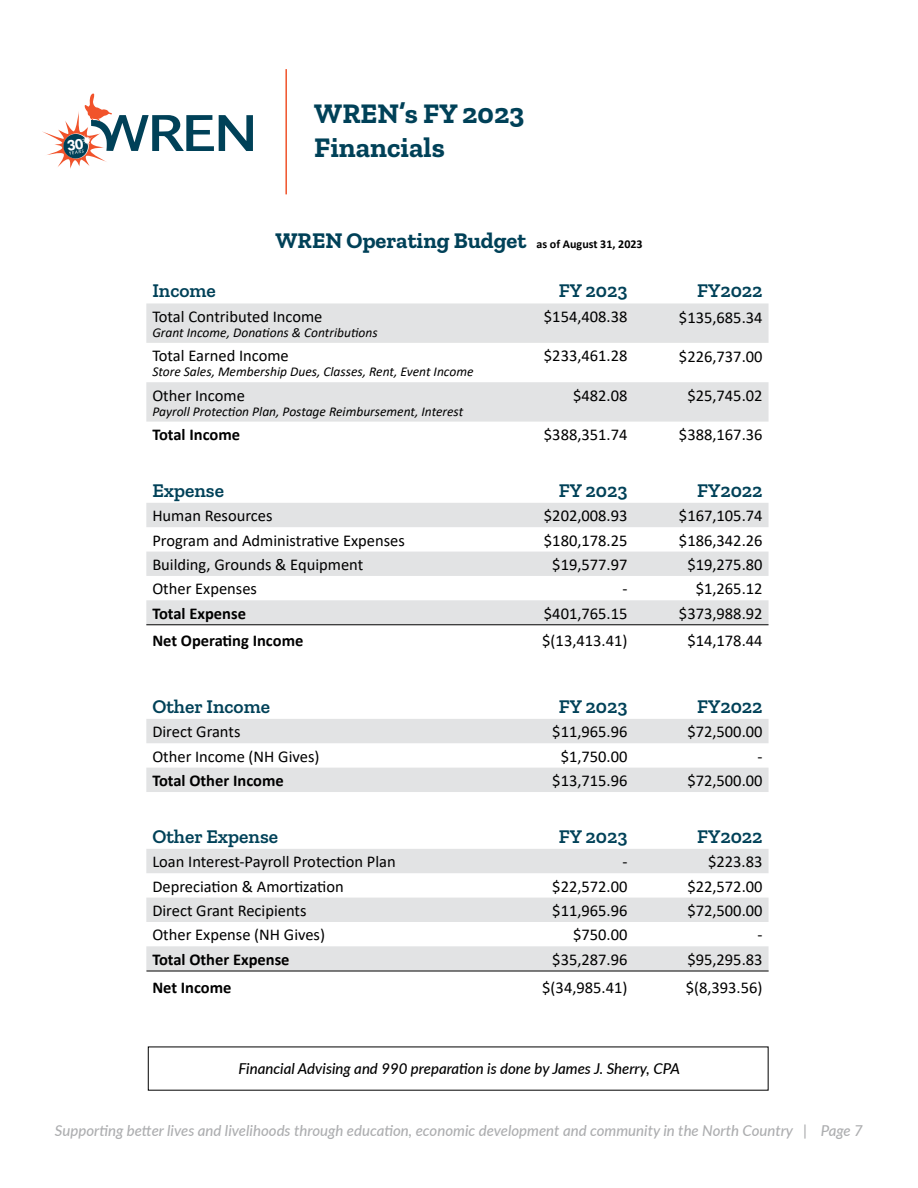
<style>
.page{position:relative;width:918px;height:1188px;background:#fff}
.page>*{position:absolute;margin:0;border:0;box-sizing:border-box;transform-origin:0 0}
.t1{font:700 28.5px "Zilla Slab";color:#004158}
.t2{font:700 22.5px "Zilla Slab";color:#004158}
.t3{font:600 19.5px "Zilla Slab";color:#004158}
.t4{font:16.5px "Calibri";color:#000}
.t5{font:700 16.5px "Calibri";color:#000}
.t6{font:italic 500 15px "Lato";color:#adaeb0}
.t7{font:italic 500 15px "Lato";color:#000}
.t8{font:italic 13.5px "Calibri";color:#000}
.s1{font-family:"Calibri";font-size:12px;color:#000}
</style>
<div class="page">
<hr style="left:285px;top:69px;width:2px;height:125px;background:#f0532b">
<svg style="left:146px;top:303px;width:623px;height:119px;fill:#e2e3e4"></svg>
<svg style="left:146px;top:503px;width:623px;height:121px;fill:#e2e3e4"></svg>
<svg style="left:146px;top:849px;width:623px;height:122px;fill:#e2e3e4"></svg>
<svg style="left:146px;top:719px;width:623px;height:73px;fill:#e2e3e4"></svg>
<hr style="left:146px;top:624px;width:623px;height:1px;background:#000">
<hr style="left:146px;top:971px;width:623px;height:1px;background:#000">
<svg style="left:43px;top:94px;width:210px;height:75px"></svg>
<h1 class="t1" style="left:314px;top:102px;width:212px">WREN’s FY 2023</h1>
<h1 class="t1" style="left:314px;top:136px;width:132px">Financials</h1>
<h2 class="t2" style="left:275px;top:232px;width:369px">WREN Operating Budget <span class="s1">as of August 31, 2023</span></h2>
<p class="t3" style="left:152px;top:283px;width:65px">Income</p>
<p class="t3" style="left:559px;top:283px;width:70px">FY 2023</p>
<p class="t3" style="left:697px;top:283px;width:67px">FY2022</p>
<p class="t4" style="left:152px;top:310px;width:172px">Total Contributed Income</p>
<p class="t8" style="left:152px;top:323px;width:227px">Grant Income, Dona琀椀ons &amp; Contribu琀椀ons</p>
<p class="t4" style="left:544px;top:310px;width:85px">$154,408.38</p>
<p class="t4" style="left:679px;top:310px;width:85px">$135,685.34</p>
<p class="t4" style="left:152px;top:349px;width:138px">Total Earned Income</p>
<p class="t8" style="left:152px;top:362px;width:323px">Store Sales, Membership Dues, Classes, Rent, Event Income</p>
<p class="t4" style="left:152px;top:388px;width:94px">Other Income</p>
<p class="t8" style="left:152px;top:402px;width:312px">Payroll Protec琀椀on Plan, Postage Reimbursement, Interest</p>
<p class="t4" style="left:544px;top:349px;width:85px">$233,461.28</p>
<p class="t4" style="left:679px;top:350px;width:85px">$226,737.00</p>
<p class="t4" style="left:573px;top:388px;width:56px">$482.08</p>
<p class="t4" style="left:687px;top:388px;width:77px">$25,745.02</p>
<p class="t5" style="left:152px;top:423px;width:89px">Total Income</p>
<p class="t4" style="left:544px;top:428px;width:85px">$388,351.74</p>
<p class="t4" style="left:679px;top:428px;width:85px">$388,167.36</p>
<p class="t3" style="left:152px;top:483px;width:73px">Expense</p>
<p class="t3" style="left:559px;top:483px;width:70px">FY 2023</p>
<p class="t3" style="left:697px;top:483px;width:67px">FY2022</p>
<p class="t4" style="left:152px;top:509px;width:122px">Human Resources</p>
<p class="t4" style="left:544px;top:509px;width:85px">$202,008.93</p>
<p class="t4" style="left:679px;top:509px;width:85px">$167,105.74</p>
<p class="t4" style="left:152px;top:529px;width:254px">Program and Administra琀椀ve Expenses</p>
<p class="t4" style="left:544px;top:533px;width:85px">$180,178.25</p>
<p class="t4" style="left:679px;top:533px;width:85px">$186,342.26</p>
<p class="t4" style="left:152px;top:558px;width:212px">Building, Grounds &amp; Equipment</p>
<p class="t4" style="left:552px;top:558px;width:77px">$19,577.97</p>
<p class="t4" style="left:687px;top:558px;width:77px">$19,275.80</p>
<p class="t4" style="left:152px;top:582px;width:106px">Other Expenses</p>
<p class="t4" style="left:622px;top:582px;width:7px">-</p>
<p class="t4" style="left:696px;top:582px;width:68px">$1,265.12</p>
<p class="t5" style="left:152px;top:602px;width:95px">Total Expense</p>
<p class="t4" style="left:544px;top:606px;width:85px">$401,765.15</p>
<p class="t4" style="left:679px;top:606px;width:85px">$373,988.92</p>
<p class="t5" style="left:152px;top:628px;width:153px">Net Opera琀椀ng Income</p>
<p class="t4" style="left:542px;top:633px;width:87px">$(13,413.41)</p>
<p class="t4" style="left:687px;top:633px;width:77px">$14,178.44</p>
<p class="t3" style="left:152px;top:699px;width:119px">Other Income</p>
<p class="t3" style="left:559px;top:699px;width:70px">FY 2023</p>
<p class="t3" style="left:697px;top:699px;width:67px">FY2022</p>
<p class="t4" style="left:152px;top:725px;width:90px">Direct Grants</p>
<p class="t4" style="left:552px;top:725px;width:77px">$11,965.96</p>
<p class="t4" style="left:687px;top:725px;width:77px">$72,500.00</p>
<p class="t4" style="left:152px;top:749px;width:169px">Other Income (NH Gives)</p>
<p class="t4" style="left:561px;top:749px;width:68px">$1,750.00</p>
<p class="t4" style="left:757px;top:749px;width:7px">-</p>
<p class="t5" style="left:152px;top:769px;width:133px">Total Other Income</p>
<p class="t4" style="left:552px;top:774px;width:77px">$13,715.96</p>
<p class="t4" style="left:687px;top:774px;width:77px">$72,500.00</p>
<p class="t3" style="left:152px;top:829px;width:127px">Other Expense</p>
<p class="t3" style="left:559px;top:829px;width:70px">FY 2023</p>
<p class="t3" style="left:697px;top:829px;width:67px">FY2022</p>
<p class="t4" style="left:152px;top:850px;width:245px">Loan Interest-Payroll Protec琀椀on Plan</p>
<p class="t4" style="left:622px;top:855px;width:7px">-</p>
<p class="t4" style="left:708px;top:855px;width:56px">$223.83</p>
<p class="t4" style="left:152px;top:875px;width:193px">Deprecia琀椀on &amp; Amor琀椀za琀椀on</p>
<p class="t4" style="left:552px;top:879px;width:77px">$22,572.00</p>
<p class="t4" style="left:687px;top:879px;width:77px">$22,572.00</p>
<p class="t4" style="left:152px;top:904px;width:156px">Direct Grant Recipients</p>
<p class="t4" style="left:552px;top:904px;width:77px">$11,965.96</p>
<p class="t4" style="left:687px;top:904px;width:77px">$72,500.00</p>
<p class="t4" style="left:152px;top:928px;width:174px">Other Expense (NH Gives)</p>
<p class="t4" style="left:573px;top:928px;width:56px">$750.00</p>
<p class="t4" style="left:757px;top:928px;width:7px">-</p>
<p class="t5" style="left:152px;top:948px;width:139px">Total Other Expense</p>
<p class="t4" style="left:552px;top:952px;width:77px">$35,287.96</p>
<p class="t4" style="left:687px;top:952px;width:77px">$95,295.83</p>
<p class="t5" style="left:152px;top:976px;width:81px">Net Income</p>
<p class="t4" style="left:542px;top:981px;width:87px">$(34,985.41)</p>
<p class="t4" style="left:686px;top:981px;width:78px">$(8,393.56)</p>
<p class="t7" style="left:238px;top:1058px;width:443px">Financial Advising and 990 prepara琀椀on is done by James J. Sherry, CPA</p>
<p class="t6" style="left:55px;top:1119px;width:810px">Suppor琀椀ng be琀琀er lives and livelihoods through educa琀椀on, economic development and community in the North Country | Page 7</p>
</div>
